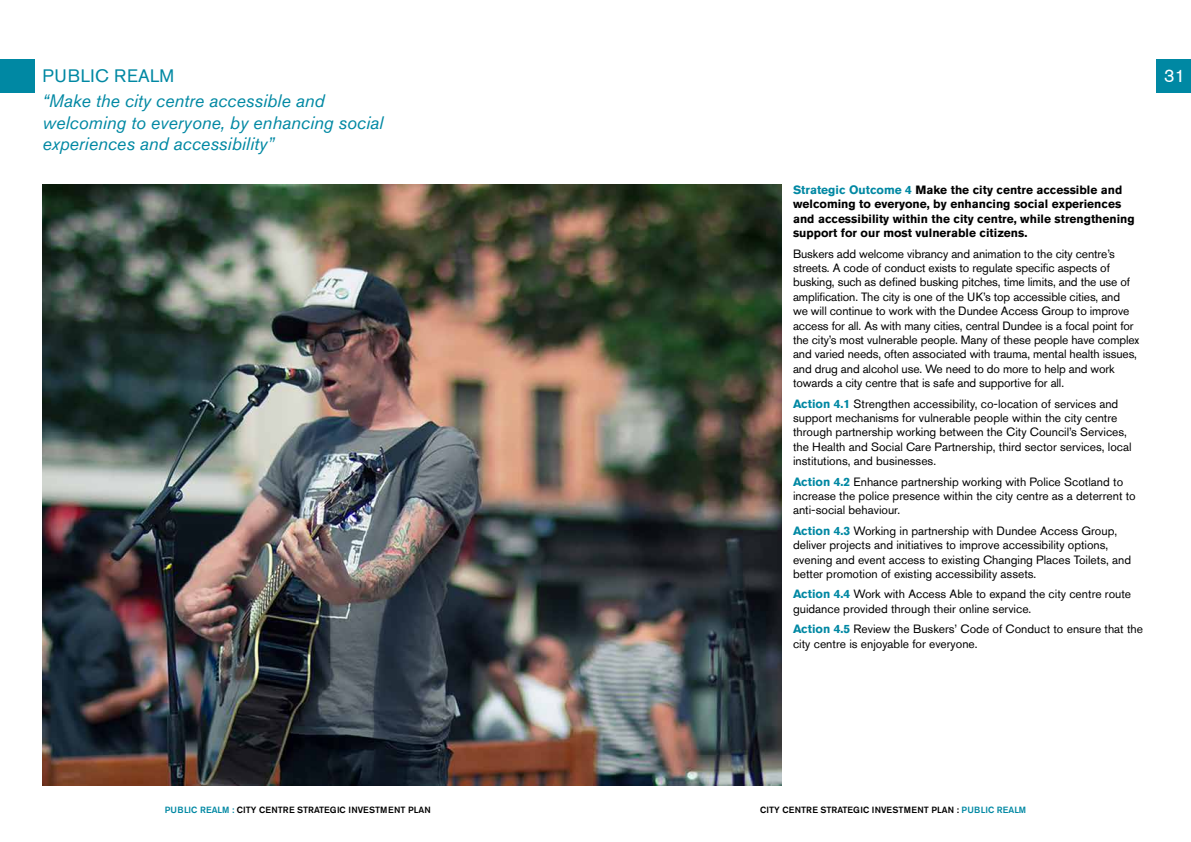
<style>
.page{position:relative;width:1191px;height:842px;background:#fff}
.page>*{position:absolute;margin:0;border:0;box-sizing:border-box;transform-origin:0 0}
.t1{font:italic 18px/21.6px "Akzidenz Grotesk Std";color:#0088a3}
.t2{font:18px "Akzidenz Grotesk Std";letter-spacing:.03em;color:#0088a3}
.t3{font:18px "Akzidenz Grotesk Std";color:#fff}
.t4{font:12px/14.4px "Akzidenz Grotesk Std";color:#000}
.t5{font:700 12px/14.4px "Akzidenz Grotesk Std";color:#000}
.t6{font:500 9px "Akzidenz Grotesk Std";color:#000}
.s1{color:#0088a3}
.s2{font-weight:700;color:#0088a3}
</style>
<div class="page">
<div style="left:0;top:60px;width:34px;height:33px;background:#0088a3"></div>
<div style="left:1157px;top:60px;width:34px;height:33px;background:#0088a3"></div>
<img style="left:43px;top:185px;width:738px;height:600px">
<h1 class="t2" style="left:43px;top:65px;width:133px">PUBLIC REALM</h1>
<h2 class="t1" style="left:43px;top:90px;width:342px">“Make the city centre accessible and welcoming to everyone, by enhancing social experiences and accessibility”</h2>
<p class="t3" style="left:1164px;top:65px;width:23px">31</p>
<p class="t5" style="left:793px;top:183px;width:343px"><span class="s1">Strategic Outcome 4</span> Make the city centre accessible and welcoming to everyone, by enhancing social experiences and accessibility within the city centre, while strengthening support for our most vulnerable citizens.</p>
<p class="t4" style="left:793px;top:246px;width:338px">Buskers add welcome vibrancy and animation to the city centre’s streets. A code of conduct exists to regulate specific aspects of busking, such as defined busking pitches, time limits, and the use of amplification. The city is one of the UK’s top accessible cities, and</p>
<p class="t4" style="left:793px;top:304px;width:342px">we will continue to work with the Dundee Access Group to improve access for all. As with many cities, central Dundee is a focal point for</p>
<p class="t4" style="left:793px;top:333px;width:348px">the city’s most vulnerable people. Many of these people have complex</p>
<p class="t4" style="left:793px;top:347px;width:345px">and varied needs, often associated with trauma, mental health issues, and drug and alcohol use. We need to do more to help and work towards a city centre that is safe and supportive for all.</p>
<p class="t4" style="left:793px;top:396px;width:327px"><span class="s2">Action 4.1</span> Strengthen accessibility, co-location of services and support mechanisms for vulnerable people within the city centre</p>
<p class="t4" style="left:793px;top:425px;width:335px">through partnership working between the City Council’s Services,</p>
<p class="t4" style="left:793px;top:439px;width:340px">the Health and Social Care Partnership, third sector services, local institutions, and businesses.</p>
<p class="t4" style="left:793px;top:474px;width:344px"><span class="s2">Action 4.2</span> Enhance partnership working with Police Scotland to increase the police presence within the city centre as a deterrent to anti-social behaviour.</p>
<p class="t4" style="left:793px;top:523px;width:325px"><span class="s2">Action 4.3</span> Working in partnership with Dundee Access Group,</p>
<p class="t4" style="left:793px;top:538px;width:339px">deliver projects and initiatives to improve accessibility options, evening and event access to existing Changing Places Toilets, and better promotion of existing accessibility assets.</p>
<p class="t4" style="left:793px;top:587px;width:340px"><span class="s2">Action 4.4</span> Work with Access Able to expand the city centre route</p>
<p class="t4" style="left:793px;top:601px;width:240px">guidance provided through their online service.</p>
<p class="t4" style="left:793px;top:622px;width:351px"><span class="s2">Action 4.5</span> Review the Buskers’ Code of Conduct to ensure that the city centre is enjoyable for everyone.</p>
<p class="t6" style="left:165px;top:805px;width:267px"><span class="s1">PUBLIC REALM :</span> CITY CENTRE STRATEGIC INVESTMENT PLAN</p>
<p class="t6" style="left:760px;top:805px;width:267px">CITY CENTRE STRATEGIC INVESTMENT PLAN : <span class="s1">PUBLIC REALM</span></p>
</div>
